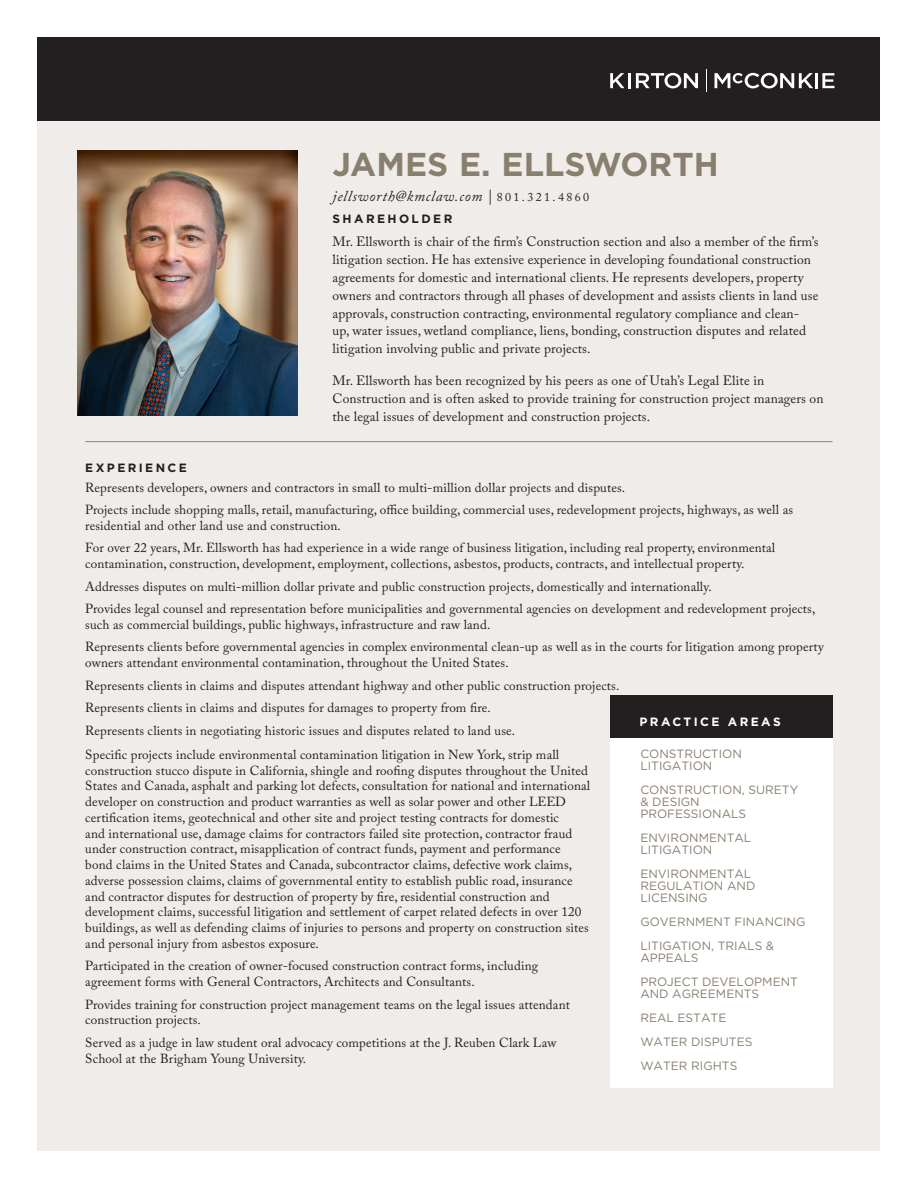
<style>
.page{position:relative;width:918px;height:1188px;background:#fff}
.page>*{position:absolute;margin:0;border:0;box-sizing:border-box;transform-origin:0 0}
.t1{font:700 33px "Gotham";color:#887f6f}
.t2{font:italic 15px "Adobe Caslon Pro";letter-spacing:.05em;color:#231f20}
.bio_copy{font:13.5px/18px "Adobe Caslon Pro";letter-spacing:.01em;color:#231f20}
.general_copy{font:13.2px/15.8px "Adobe Caslon Pro";letter-spacing:.01em;color:#231f20}
.t3{font:12px/12px "Gotham";color:#887f6f}
.t4{font:700 12px "Gotham";letter-spacing:.2em;color:#231f20}
.t5{font:700 12px "Gotham";letter-spacing:.2em;color:#fff}
.s1{font-style:normal;font-size:12px}
</style>
<div class="page">
<div style="left:38px;top:110px;width:842px;height:1040px;background:#efece9"></div>
<div style="left:38px;top:38px;width:842px;height:83px;background:#231f20"></div>
<svg style="left:610px;top:73px;width:15px;height:15px"></svg>
<svg style="left:636px;top:73px;width:62px;height:15px"></svg>
<hr style="left:815px;top:73px;width:3px;height:15px;background:#fff">
<svg style="left:822px;top:73px;width:13px;height:15px"></svg>
<hr style="left:628px;top:73px;width:3px;height:15px;background:#fff">
<svg style="left:715px;top:73px;width:98px;height:15px"></svg>
<svg style="left:706px;top:69px;width:1px;height:23px"></svg>
<div style="left:610px;top:723px;width:223px;height:365px;background:#fff"></div>
<div style="left:610px;top:696px;width:223px;height:42px;background:#231f20"></div>
<hr style="left:85px;top:441px;width:748px;height:1px;background:#887f6f">
<img style="left:77px;top:150px;width:220px;height:265px">
<p class="t1" style="left:333px;top:143px;width:388px">JAMES E. ELLSWORTH</p>
<p class="t2" style="left:333px;top:188px;width:258px">jellsworth@kmclaw.com | <span class="s1">801.321.4860</span></p>
<p class="t4" style="left:333px;top:211px;width:121px">SHAREHOLDER</p>
<p class="bio_copy" style="left:333px;top:232px;width:488px">Mr. Ellsworth is chair of the firm’s Construction section and also a member of the firm’s litigation section. He has extensive experience in developing foundational construction agreements for domestic and international clients. He represents developers, property owners and contractors through all phases of development and assists clients in land use approvals, construction contracting, environmental regulatory compliance and clean&shy;up, water issues, wetland compliance, liens, bonding, construction disputes and related litigation involving public and private projects.</p>
<p class="bio_copy" style="left:333px;top:371px;width:493px">Mr. Ellsworth has been recognized by his peers as one of Utah’s Legal Elite in<br>Construction and is often asked to provide training for construction project managers on the legal issues of development and construction projects.</p>
<p class="t4" style="left:85px;top:459px;width:103px">EXPERIENCE</p>
<p class="general_copy" style="left:85px;top:479px;width:541px">Represents developers, owners and contractors in small to multi-million dollar projects and disputes.</p>
<p class="general_copy" style="left:85px;top:502px;width:709px">Projects include shopping malls, retail, manufacturing, office building, commercial uses, redevelopment projects, highways, as well as residential and other land use and construction.</p>
<p class="general_copy" style="left:85px;top:540px;width:691px">For over 22 years, Mr. Ellsworth has had experience in a wide range of business litigation, including real property, environmental contamination, construction, development, employment, collections, asbestos, products, contracts, and intellectual property.</p>
<p class="general_copy" style="left:85px;top:578px;width:628px">Addresses disputes on multi-million dollar private and public construction projects, domestically and internationally.</p>
<p class="general_copy" style="left:85px;top:601px;width:732px">Provides legal counsel and representation before municipalities and governmental agencies on development and redevelopment projects, such as commercial buildings, public highways, infrastructure and raw land.</p>
<p class="general_copy" style="left:85px;top:639px;width:740px">Represents clients before governmental agencies in complex environmental clean-up as well as in the courts for litigation among property owners attendant environmental contamination, throughout the United States.</p>
<p class="general_copy" style="left:85px;top:677px;width:536px">Represents clients in claims and disputes attendant highway and other public construction projects.</p>
<p class="general_copy" style="left:85px;top:700px;width:407px">Represents clients in claims and disputes for damages to property from fire.</p>
<p class="general_copy" style="left:85px;top:722px;width:431px">Represents clients in negotiating historic issues and disputes related to land use.</p>
<p class="t5" style="left:640px;top:714px;width:143px">PRACTICE AREAS</p>
<p class="t3" style="left:640px;top:748px;width:103px">CONSTRUCTION<br>LITIGATION</p>
<p class="t3" style="left:640px;top:784px;width:159px">CONSTRUCTION, SURETY &amp; DESIGN<br>PROFESSIONALS</p>
<p class="t3" style="left:640px;top:832px;width:112px">ENVIRONMENTAL<br>LITIGATION</p>
<p class="t3" style="left:640px;top:868px;width:117px">ENVIRONMENTAL<br>REGULATION AND<br>LICENSING</p>
<p class="t3" style="left:640px;top:910px;width:167px;line-height:24px">GOVERNMENT FINANCING<br>LITIGATION, TRIALS &amp;</p>
<p class="t3" style="left:640px;top:946px;width:159px;line-height:24px">APPEALS<br>PROJECT DEVELOPMENT</p>
<p class="t3" style="left:640px;top:982px;width:120px;line-height:24px">AND AGREEMENTS<br>REAL ESTATE<br>WATER DISPUTES<br>WATER RIGHTS</p>
<p class="general_copy" style="left:85px;top:747px;width:507px">Specific projects include environmental contamination litigation in New York, strip mall construction stucco dispute in California, shingle and roofing disputes throughout the United States and Canada, asphalt and parking lot defects, consultation for national and international developer on construction and product warranties as well as solar power and other LEED certification items, geotechnical and other site and project testing contracts for domestic<br>and international use, damage claims for contractors failed site protection, contractor fraud under construction contract, misapplication of contract funds, payment and performance bond claims in the United States and Canada, subcontractor claims, defective work claims, adverse possession claims, claims of governmental entity to establish public road, insurance and contractor disputes for destruction of property by fire, residential construction and development claims, successful litigation and settlement of carpet related defects in over 120 buildings, as well as defending claims of injuries to persons and property on construction sites and personal injury from asbestos exposure.</p>
<p class="general_copy" style="left:85px;top:958px;width:454px">Participated in the creation of owner-focused construction contract forms, including agreement forms with General Contractors, Architects and Consultants.</p>
<p class="general_copy" style="left:85px;top:996px;width:486px">Provides training for construction project management teams on the legal issues attendant construction projects.</p>
<p class="general_copy" style="left:85px;top:1035px;width:473px">Served as a judge in law student oral advocacy competitions at the J. Reuben Clark Law<br>School at the Brigham Young University.</p>
</div>
